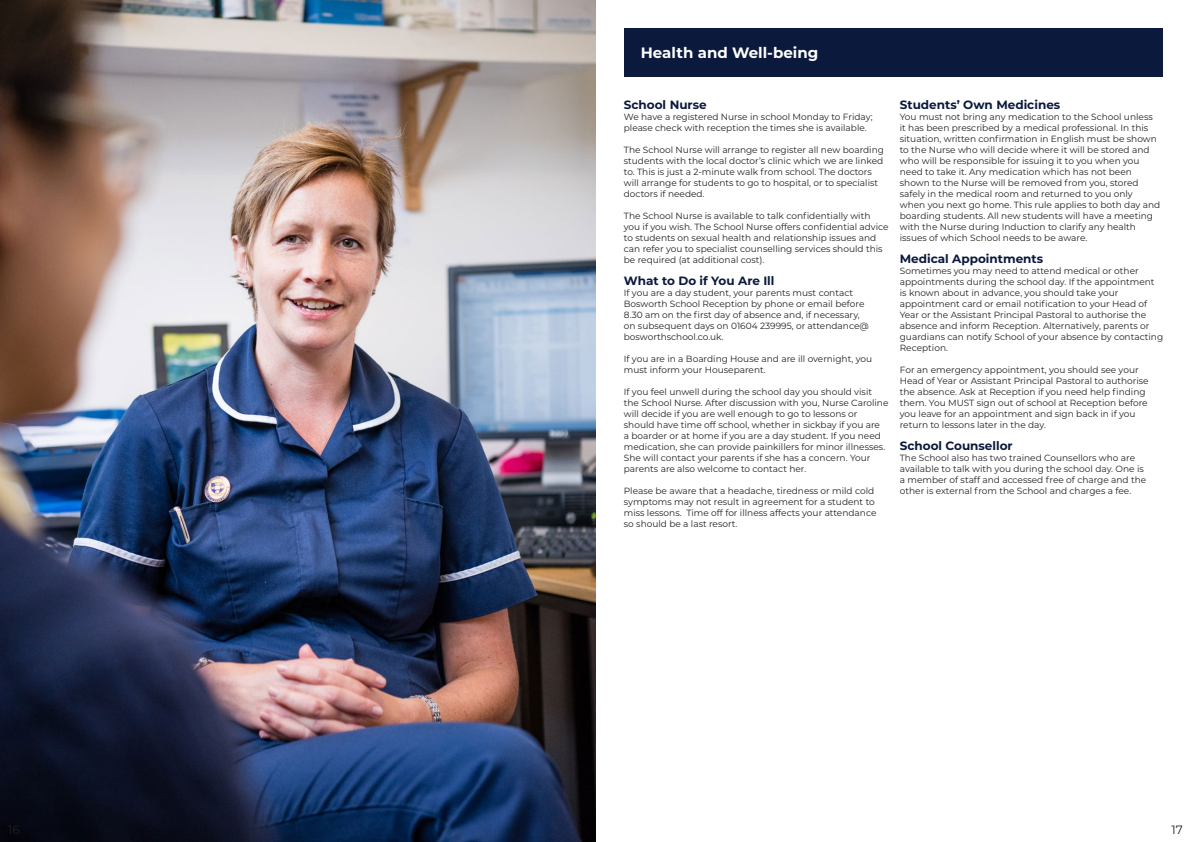
<style>
.page{position:relative;width:1191px;height:842px;background:#fff}
.page>*{position:absolute;margin:0;border:0;box-sizing:border-box;transform-origin:0 0}
.t1{font:700 15px "Montserrat";color:#fff}
.t2{font:700 12px "Montserrat";color:#0a193c}
.t3{font:12px "Montserrat";color:#231f20}
.t4{font:9px/11px "Montserrat";color:#231f20}
</style>
<div class="page">
<img style="left:0;top:0;width:595px;height:842px">
<div style="left:624px;top:28px;width:538px;height:49px;background:#0a193c"></div>
<p class="t1" style="left:641px;top:42px;width:179px">Health and Well-being</p>
<p class="t2" style="left:624px;top:96px;width:84px">School Nurse</p>
<p class="t4" style="left:624px;top:111px;width:250px">We have a registered Nurse in school Monday to Friday; please check with reception the times she is available.</p>
<p class="t4" style="left:624px;top:144px;width:262px">The School Nurse will arrange to register all new boarding students with the local doctor’s clinic which we are linked to. This is just a 2-minute walk from school. The doctors will arrange for students to go to hospital, or to specialist doctors if needed.</p>
<p class="t4" style="left:624px;top:210px;width:266px">The School Nurse is available to talk confidentially with you if you wish. The School Nurse offers confidential advice to students on sexual health and relationship issues and can refer you to specialist counselling services should this be required (at additional cost).</p>
<p class="t2" style="left:624px;top:272px;width:152px">What to Do if You Are Ill</p>
<p class="t4" style="left:624px;top:287px;width:246px">If you are a day student, your parents must contact Bosworth School Reception by phone or email before 8.30 am on the first day of absence and, if necessary, on subsequent days on 01604 239995, or attendance@ bosworthschool.co.uk.</p>
<p class="t4" style="left:624px;top:353px;width:250px">If you are in a Boarding House and are ill overnight, you must inform your Houseparent.</p>
<p class="t4" style="left:624px;top:386px;width:266px">If you feel unwell during the school day you should visit the School Nurse. After discussion with you, Nurse Caroline will decide if you are well enough to go to lessons or should have time off school, whether in sickbay if you are<br>a boarder or at home if you are a day student. If you need medication, she can provide painkillers for minor illnesses.<br>She will contact your parents if she has a concern. Your parents are also welcome to contact her.</p>
<p class="t4" style="left:624px;top:485px;width:254px">Please be aware that a headache, tiredness or mild cold symptoms may not result in agreement for a student to miss lessons. Time off for illness affects your attendance so should be a last resort.</p>
<p class="t2" style="left:899px;top:96px;width:162px">Students’ Own Medicines</p>
<p class="t4" style="left:899px;top:111px;width:262px">You must not bring any medication to the School unless it has been prescribed by a medical professional. In this situation, written confirmation in English must be shown to the Nurse who will decide where it will be stored and who will be responsible for issuing it to you when you need to take it. Any medication which has not been shown to the Nurse will be removed from you, stored safely in the medical room and returned to you only when you next go home. This rule applies to both day and boarding students. All new students will have a meeting with the Nurse during Induction to clarify any health issues of which School needs to be aware.</p>
<p class="t2" style="left:899px;top:250px;width:145px">Medical Appointments</p>
<p class="t4" style="left:899px;top:265px;width:265px">Sometimes you may need to attend medical or other appointments during the school day. If the appointment is known about in advance, you should take your appointment card or email notification to your Head of Year or the Assistant Principal Pastoral to authorise the absence and inform Reception. Alternatively, parents or guardians can notify School of your absence by contacting Reception.</p>
<p class="t4" style="left:899px;top:364px;width:250px">For an emergency appointment, you should see your Head of Year or Assistant Principal Pastoral to authorise the absence. Ask at Reception if you need help finding them. You MUST sign out of school at Reception before you leave for an appointment and sign back in if you return to lessons later in the day.</p>
<p class="t2" style="left:899px;top:437px;width:114px">School Counsellor</p>
<p class="t4" style="left:899px;top:452px;width:248px">The School also has two trained Counsellors who are available to talk with you during the school day. One is a member of staff and accessed free of charge and the other is external from the School and charges a fee.</p>
<p class="t3" style="left:8px;top:821px;width:13px">16</p>
<p class="t3" style="left:1171px;top:821px;width:13px">17</p>
</div>
